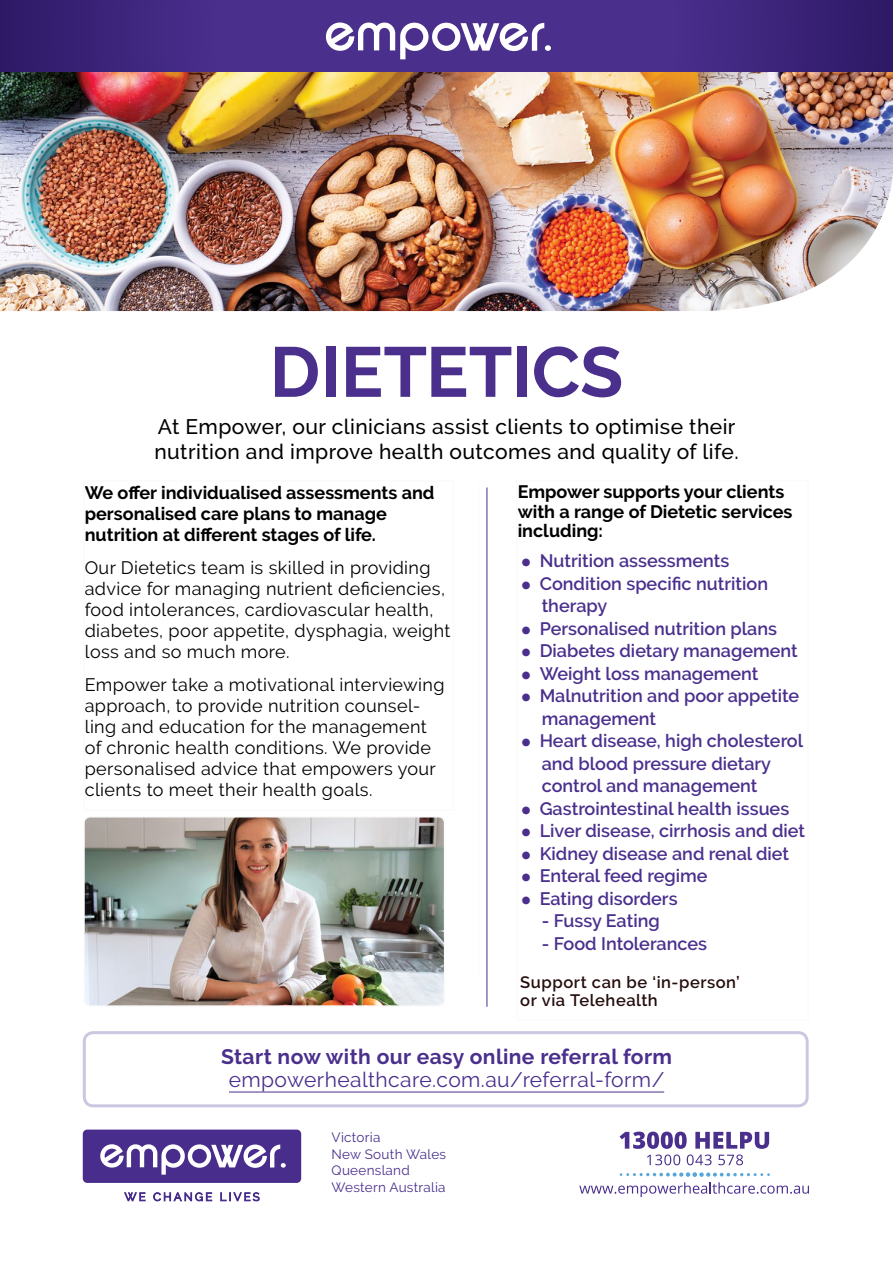
<style>
.page{position:relative;width:893px;height:1263px;background:#fff}
.page>*{position:absolute;margin:0;border:0;box-sizing:border-box;transform-origin:0 0}
.t1{font:700 70.5px "Raleway";letter-spacing:.005em;color:#4a2f8d}
.t2{font:500 21px/25.5px "Raleway";letter-spacing:.02em;color:#000}
.t3{font:21px "Raleway";letter-spacing:.02em;color:#4a2f8d}
.t4{font:700 21px "Raleway";letter-spacing:.02em;color:#4a2f8d}
.t5{font:600 18px/22.5px "Raleway";color:#4a2f8d}
.t6{font:18px/21px "Raleway";letter-spacing:.02em;color:#000}
.t7{font:700 18px/21px "Raleway";color:#000}
.t8{font:600 16.5px/18.8px "Raleway";letter-spacing:.035em;color:#250d0d}
.t9{font:13.5px/16.5px "Raleway";letter-spacing:.02em;color:#4a2f8d}
.s1{font-size:39px}
</style>
<div class="page">
<svg style="left:620px;top:1131px;width:149px;height:34px"></svg>
<svg style="left:579px;top:1172px;width:230px;height:25px"></svg>
<svg style="left:83px;top:1129px;width:218px;height:54px;background:#6b54a1"></svg>
<svg style="left:124px;top:1192px;width:21px;height:9px"></svg>
<svg style="left:153px;top:1192px;width:59px;height:9px"></svg>
<svg style="left:220px;top:1192px;width:40px;height:9px"></svg>
<img style="left:0;top:72px;width:893px;height:239px">
<hr style="left:478px;top:484px;width:1px;height:492px;background:#fbfbfb">
<img style="left:86px;top:819px;width:356px;height:185px">
<div style="left:83px;top:816px;width:362px;height:191px;border:2px solid #fbfbfb;border-radius:6px"></div>
<hr style="left:487px;top:487px;width:1px;height:520px;background:#4a2f8d">
<svg style="left:0;top:0;width:893px;height:72px;background:#4b3388"></svg>
<hr style="left:229px;top:1092px;width:435px;height:1px;background:#4a2f8d">
<div style="left:83px;top:1031px;width:726px;height:76px;border:3px solid #cdc6e0;border-radius:9px"></div>
<h1 class="t1" style="left:270px;top:332px;width:355px">DIETETICS</h1>
<p class="t2" style="left:154px;top:414px;width:586px">At Empower, our clinicians assist clients to optimise their nutrition and improve health outcomes and quality of life.</p>
<p class="t7" style="left:85px;top:482px;width:351px">We offer individualised assessments and personalised care plans to manage nutrition at different stages of life.</p>
<p class="t6" style="left:85px;top:557px;width:367px">Our Dietetics team is skilled in providing advice for managing nutrient deficiencies, food intolerances, cardiovascular health, diabetes, poor appetite, dysphagia, weight loss and so much more.</p>
<p class="t6" style="left:85px;top:674px;width:361px">Empower take a motivational interviewing approach, to provide nutrition counsel&shy;ling and education for the management of chronic health conditions. We provide personalised advice that empowers your clients to meet their health goals.</p>
<p class="t7" style="left:518px;top:482px;width:276px;line-height:19.5px">Empower supports your clients with a range of Dietetic services including:</p>
<p class="t5" style="left:519px;top:550px;width:212px"><span class="s1">•</span> Nutrition assessments</p>
<p class="t5" style="left:542px;top:572px;width:228px;text-indent:-22px"><span class="s1">•</span> Condition specific nutrition therapy</p>
<p class="t5" style="left:519px;top:617px;width:259px"><span class="s1">•</span> Personalised nutrition plans</p>
<p class="t5" style="left:519px;top:640px;width:280px"><span class="s1">•</span> Diabetes dietary management</p>
<p class="t5" style="left:519px;top:662px;width:241px"><span class="s1">•</span> Weight loss management</p>
<p class="t5" style="left:542px;top:685px;width:259px;text-indent:-22px"><span class="s1">•</span> Malnutrition and poor appetite management</p>
<p class="t5" style="left:542px;top:730px;width:263px;text-indent:-22px"><span class="s1">•</span> Heart disease, high cholesterol and blood pressure dietary control and management</p>
<p class="t5" style="left:519px;top:797px;width:272px"><span class="s1">•</span> Gastrointestinal health issues</p>
<p class="t5" style="left:519px;top:820px;width:287px"><span class="s1">•</span> Liver disease, cirrhosis and diet</p>
<p class="t5" style="left:519px;top:842px;width:271px"><span class="s1">•</span> Kidney disease and renal diet</p>
<p class="t5" style="left:519px;top:865px;width:190px"><span class="s1">•</span> Enteral feed regime</p>
<p class="t5" style="left:519px;top:887px;width:160px"><span class="s1">•</span> Eating disorders</p>
<p class="t5" style="left:542px;top:910px;width:120px">- Fussy Eating</p>
<p class="t5" style="left:542px;top:932px;width:167px">- Food Intolerances</p>
<p class="t8" style="left:520px;top:972px;width:221px">Support can be ‘in-person’ or via Telehealth</p>
<p class="t4" style="left:221px;top:1044px;width:453px">Start now with our easy online referral form</p>
<p class="t3" style="left:229px;top:1068px;width:437px">empowerhealthcare.com.au/referral-form/</p>
<p class="t9" style="left:332px;top:1129px;width:116px">Victoria<br>New South Wales<br>Queensland<br>Western Australia</p>
</div>
